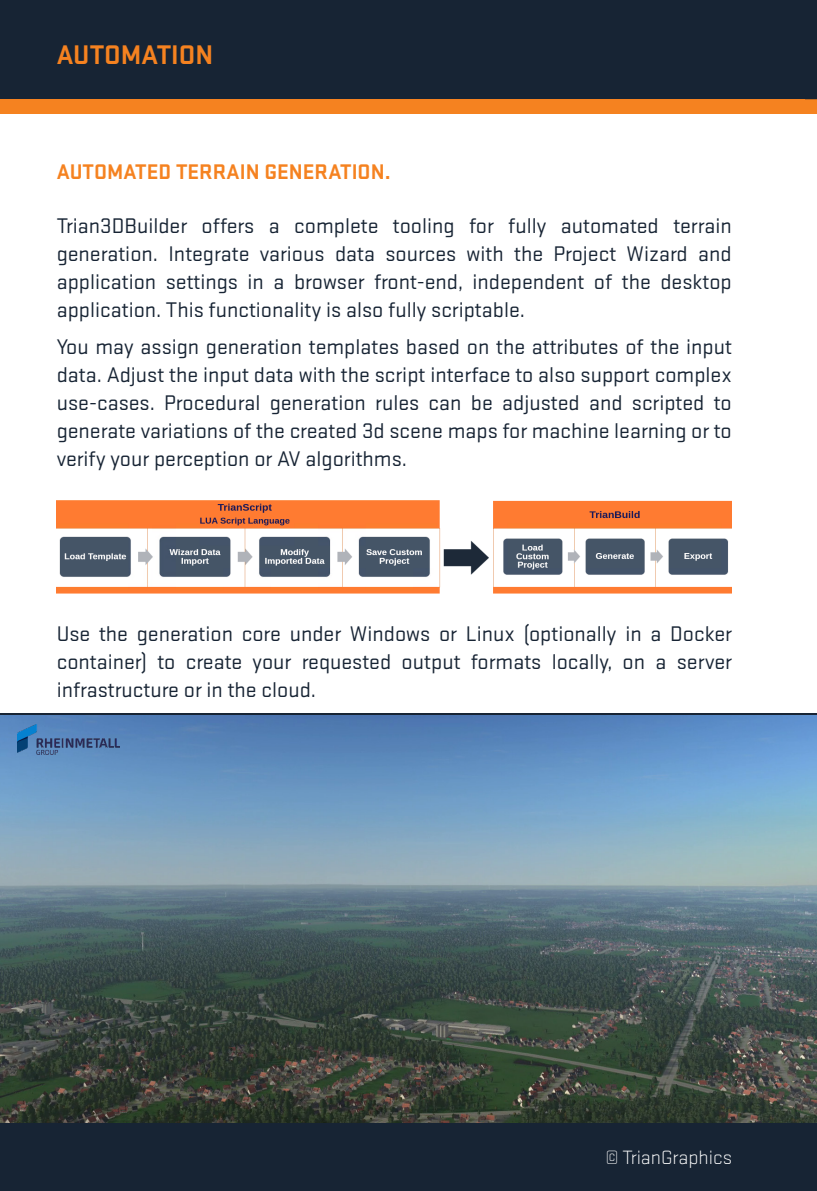
<style>
.page{position:relative;width:817px;height:1191px;background:#fff}
.page>*{position:absolute;margin:0;border:0;box-sizing:border-box;transform-origin:0 0}
.t1{font:700 28px "Stratum 1";color:#f58220}
.t2{font:22px/28px "Stratum 1";color:#172434;text-align:justify}
.t3{font:700 22px "Stratum 1";color:#f58220}
.t4{font:300 20px "Stratum 1";color:#fff}
</style>
<div class="page">
<div style="left:0;top:1123px;width:816px;height:68px;background:#172434"></div>
<div style="left:0;top:0;width:816px;height:99px;background:#172434"></div>
<div style="left:0;top:99px;width:816px;height:14px;background:#f58220"></div>
<img style="left:57px;top:500px;width:674px;height:94px">
<img style="left:0;top:714px;width:816px;height:409px">
<hr style="left:0;top:713px;width:816px;height:1px;background:#172434">
<img style="left:17px;top:724px;width:102px;height:30px">
<p class="t1" style="left:57px;top:35px;width:158px">AUTOMATION</p>
<p class="t3" style="left:57px;top:156px;width:335px">AUTOMATED TERRAIN GENERATION.</p>
<p class="t2" style="left:57px;top:211px;width:676px">Trian3DBuilder offers a complete tooling for fully automated terrain generation. Integrate various data sources with the Project Wizard and application settings in a browser front-end, independent of the desktop application. This functionality is also fully scriptable.</p>
<p class="t2" style="left:57px;top:332px;width:676px">You may assign generation templates based on the attributes of the input data. Adjust the input data with the script interface to also support complex use-cases. Procedural generation rules can be adjusted and scripted to generate variations of the created 3d scene maps for machine learning or to verify your perception or AV algorithms.</p>
<p class="t2" style="left:57px;top:618px;width:676px">Use the generation core under Windows or Linux (optionally in a Docker container) to create your requested output formats locally, on a server infrastructure or in the cloud.</p>
<p class="t4" style="left:605px;top:1145px;width:128px">© TrianGraphics</p>
</div>
